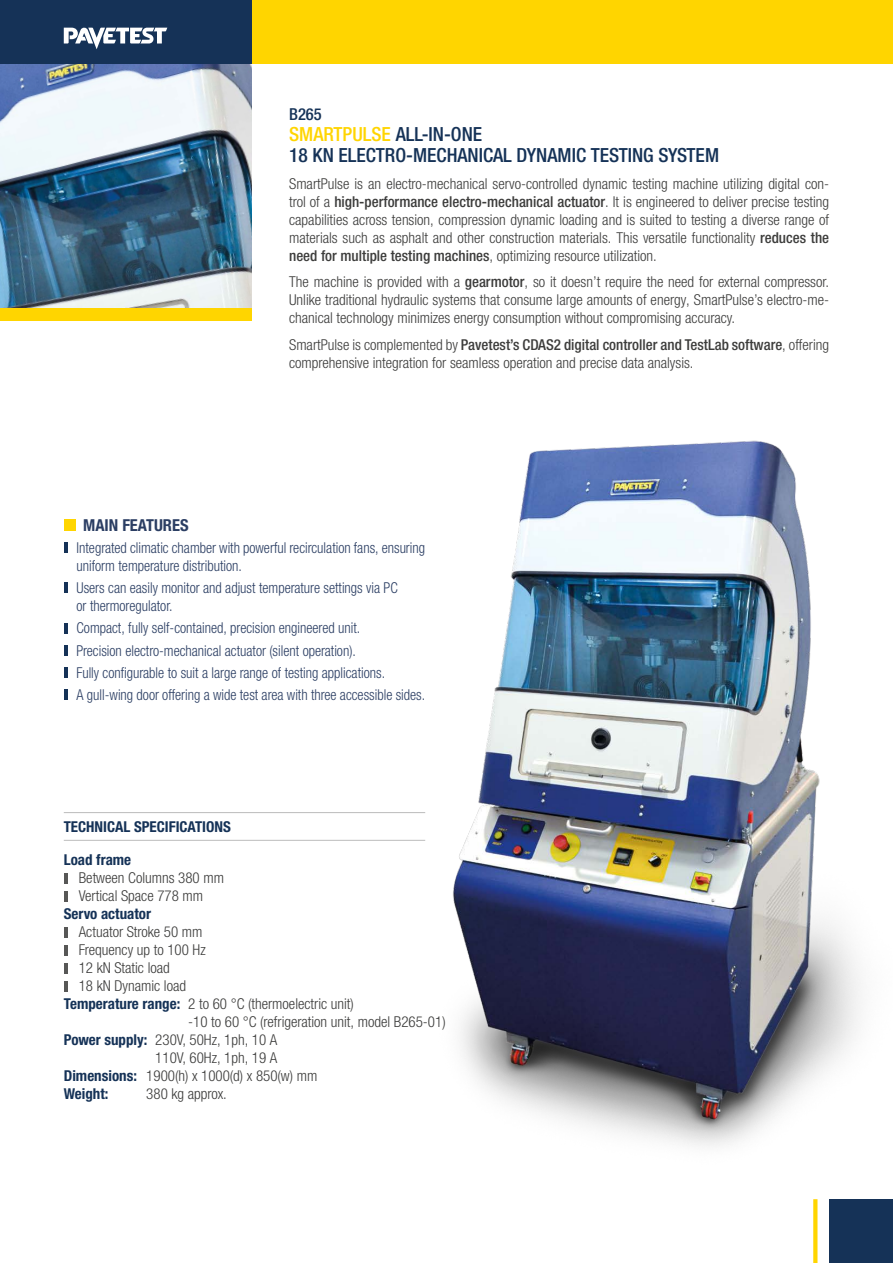
<style>
.page{position:relative;width:893px;height:1263px;background:#fff}
.page>*{position:absolute;margin:0;border:0;box-sizing:border-box;transform-origin:0 0}
.t1{font:500 condensed 19.5px/21px "Helvetica Neue LTW1 G";color:#153257}
.t2{font:700 condensed 16.5px "Helvetica Neue LTW1 G";color:#2b3e63}
.t3{font:500 condensed 16.5px "Helvetica Neue LTW1 G";color:#153257}
.t4{font:300 condensed 15px/18px "Helvetica Neue LTW1 G";color:#3c3c3b;text-align:justify}
.t5{font:300 condensed 15px/22.2px "Helvetica Neue LTW1 G";color:#2b3e63;scale:.95 1}
.t6{font:700 condensed 15px "Helvetica Neue LTW1 G";color:#153257}
.s1{color:#ffd500}
.s2{font-weight:500}
.s3{font-weight:700;color:#153257}
</style>
<div class="page">
<div style="left:829px;top:1199px;width:64px;height:64px;background:#153257"></div>
<svg style="left:813px;top:1199px;width:4px;height:64px"></svg>
<img style="left:0;top:64px;width:251px;height:244px">
<div style="left:0;top:308px;width:251px;height:13px;background:#ffd500"></div>
<div style="left:230px;top:0;width:663px;height:64px;background:#ffd500"></div>
<div style="left:0;top:0;width:251px;height:64px;background:#153257"></div>
<svg style="left:64px;top:27px;width:103px;height:22px"></svg>
<hr style="left:64px;top:812px;width:361px;height:1px;background:#bcbcbc">
<hr style="left:64px;top:840px;width:361px;height:1px;background:#bcbcbc">
<hr style="left:64px;top:873px;width:4px;height:10px;background:#575756">
<hr style="left:64px;top:891px;width:4px;height:10px;background:#575756">
<hr style="left:64px;top:927px;width:4px;height:10px;background:#575756">
<hr style="left:64px;top:945px;width:4px;height:10px;background:#575756">
<hr style="left:64px;top:963px;width:4px;height:10px;background:#575756">
<hr style="left:64px;top:981px;width:4px;height:10px;background:#575756">
<img style="left:323px;top:440px;width:538px;height:706px">
<div style="left:64px;top:519px;width:12px;height:12px;background:#ffd500"></div>
<hr style="left:64px;top:542px;width:4px;height:11px;background:#153257">
<hr style="left:64px;top:582px;width:4px;height:11px;background:#153257">
<hr style="left:64px;top:623px;width:4px;height:10px;background:#153257">
<hr style="left:64px;top:645px;width:4px;height:11px;background:#153257">
<hr style="left:64px;top:667px;width:4px;height:11px;background:#153257">
<hr style="left:64px;top:689px;width:4px;height:11px;background:#153257">
<p class="t3" style="left:289px;top:104px;width:34px">B265</p>
<h1 class="t1" style="left:289px;top:124px;width:431px"><span class="s1">SMARTPULSE</span> ALL-IN-ONE<br>18 KN ELECTRO-MECHANICAL DYNAMIC TESTING SYSTEM</h1>
<p class="t4" style="left:289px;top:175px;width:542px">SmartPulse is an electro-mechanical servo-controlled dynamic testing machine utilizing digital con&shy;trol of a <span class="s2">high-performance electro-mechanical actuator</span>. It is engineered to deliver precise testing capabilities across tension, compression dynamic loading and is suited to testing a diverse range of materials such as asphalt and other construction materials. This versatile functionality <span class="s2">reduces the need for multiple testing machines</span>, optimizing resource utilization.</p>
<p class="t4" style="left:289px;top:273px;width:542px">The machine is provided with a <span class="s2">gearmotor</span>, so it doesn’t require the need for external compressor.<br>Unlike traditional hydraulic systems that consume large amounts of energy, SmartPulse’s electro-me&shy;chanical technology minimizes energy consumption without compromising accuracy.</p>
<p class="t4" style="left:289px;top:336px;width:542px">SmartPulse is complemented by <span class="s2">Pavetest’s CDAS2 digital controller and TestLab software</span>, offering comprehensive integration for seamless operation and precise data analysis.</p>
<p class="t2" style="left:83px;top:515px;width:107px">MAIN FEATURES</p>
<p class="t5" style="left:77px;top:539px;width:369px;line-height:18px">Integrated climatic chamber with powerful recirculation fans, ensuring uniform temperature distribution.</p>
<p class="t5" style="left:77px;top:579px;width:340px;line-height:18px">Users can easily monitor and adjust temperature settings via PC or thermoregulator.</p>
<p class="t5" style="left:77px;top:617px;width:369px">Compact, fully self-contained, precision engineered unit.<br>Precision electro-mechanical actuator (silent operation).<br>Fully configurable to suit a large range of testing applications.<br>A gull-wing door offering a wide test area with three accessible sides.</p>
<p class="t6" style="left:64px;top:817px;width:169px">TECHNICAL SPECIFICATIONS</p>
<p class="t6" style="left:64px;top:851px;width:69px">Load frame</p>
<p class="t4" style="left:79px;top:869px;width:147px">Between Columns 380 mm<br>Vertical Space 778 mm</p>
<p class="t6" style="left:64px;top:905px;width:89px">Servo actuator</p>
<p class="t4" style="left:79px;top:923px;width:125px">Actuator Stroke 50 mm</p>
<p class="t4" style="left:79px;top:941px;width:128px">Frequency up to 100 Hz</p>
<p class="t4" style="left:79px;top:959px;width:93px">12 kN Static load</p>
<p class="t4" style="left:79px;top:977px;width:109px">18 kN Dynamic load</p>
<p class="t4" style="left:64px;top:995px;width:292px"><span class="s3">Temperature range:</span> 2 to 60 °C (thermoelectric unit)</p>
<p class="t4" style="left:188px;top:1013px;width:259px">-10 to 60 °C (refrigeration unit, model B265-01)</p>
<p class="t4" style="left:64px;top:1031px;width:215px"><span class="s3">Power supply:</span> 230V, 50Hz, 1ph, 10 A</p>
<p class="t4" style="left:155px;top:1049px;width:124px">110V, 60Hz, 1ph, 19 A</p>
<p class="t4" style="left:64px;top:1067px;width:255px"><span class="s3">Dimensions:</span> 1900(h) x 1000(d) x 850(w) mm</p>
<p class="t6" style="left:64px;top:1085px;width:46px">Weight:</p>
<p class="t4" style="left:146px;top:1085px;width:82px">380 kg approx.</p>
</div>
